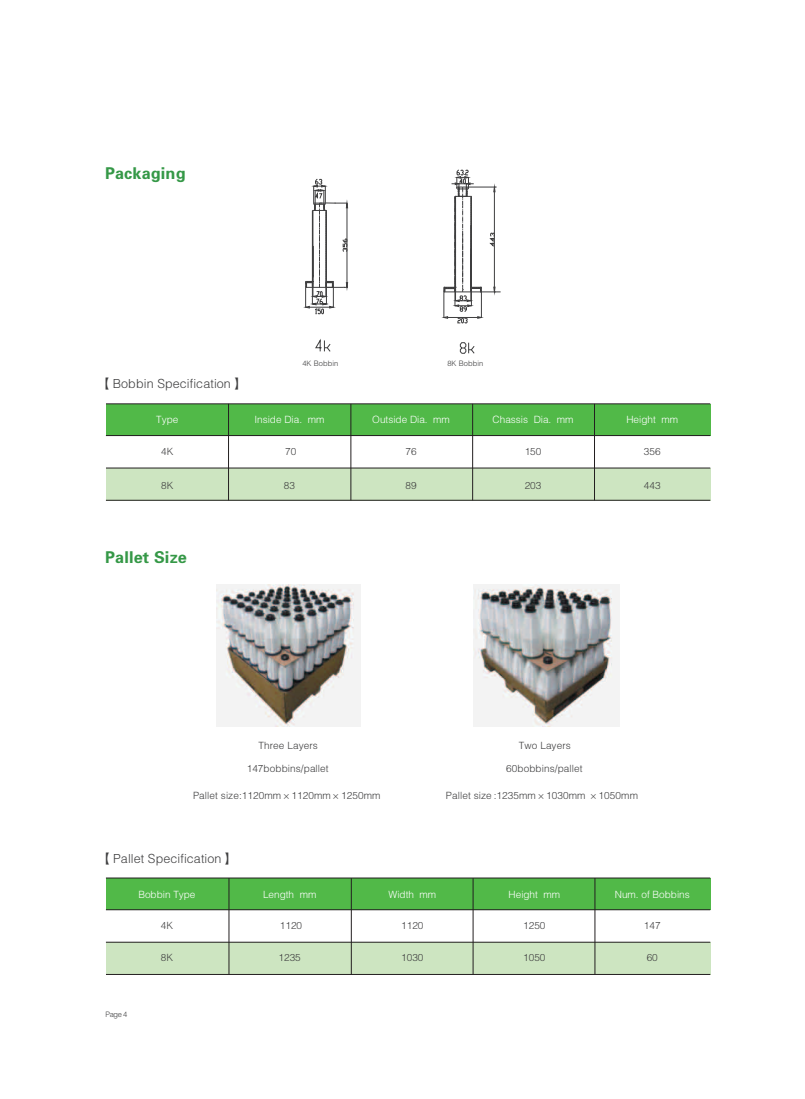
<style>
.page{position:relative;width:805px;height:1099px;background:#fff}
.page>*{position:absolute;margin:0;border:0;box-sizing:border-box;transform-origin:0 0}
.t1{font:16.25px "FZDHTJW GB1 0";letter-spacing:.01em;color:#359847}
.t2{font:12.5px "FZZDXJW GB1 0";letter-spacing:.01em;color:#3e3e3f}
.t3{font:10px "FZZDXJW GB1 0";letter-spacing:.01em;color:#3e3e3f}
.t4{font:10px "FZZDXJW GB1 0";color:#fff}
.t5{font:7.5px "FZZDXJW GB1 0";letter-spacing:.01em;color:#3e3e3f}
</style>
<div class="page">
<svg style="left:315px;top:339px;width:15px;height:13px"></svg>
<svg style="left:460px;top:342px;width:14px;height:12px"></svg>
<svg style="left:304px;top:179px;width:44px;height:135px"></svg>
<svg style="left:442px;top:170px;width:58px;height:153px"></svg>
<img style="left:216px;top:584px;width:144px;height:142px">
<img style="left:473px;top:584px;width:146px;height:142px">
<div style="left:106px;top:404px;width:604px;height:31px;background:#51b948"></div>
<div style="left:106px;top:468px;width:604px;height:32px;background:#cde5c1"></div>
<hr style="left:106px;top:403px;width:604px;height:1px;background:#231f20">
<hr style="left:106px;top:500px;width:604px;height:1px;background:#231f20">
<hr style="left:106px;top:435px;width:604px;height:1px;background:#231f20">
<hr style="left:106px;top:468px;width:604px;height:1px;background:#231f20">
<hr style="left:228px;top:404px;width:1px;height:96px;background:#231f20">
<hr style="left:350px;top:404px;width:1px;height:96px;background:#231f20">
<hr style="left:472px;top:404px;width:1px;height:96px;background:#231f20">
<hr style="left:594px;top:404px;width:1px;height:96px;background:#231f20">
<div style="left:106px;top:878px;width:604px;height:31px;background:#51b948"></div>
<div style="left:106px;top:942px;width:604px;height:32px;background:#cde5c1"></div>
<hr style="left:106px;top:877px;width:604px;height:1px;background:#231f20">
<hr style="left:106px;top:974px;width:604px;height:1px;background:#231f20">
<hr style="left:106px;top:909px;width:604px;height:1px;background:#231f20">
<hr style="left:106px;top:942px;width:604px;height:1px;background:#231f20">
<hr style="left:229px;top:878px;width:1px;height:96px;background:#231f20">
<hr style="left:351px;top:878px;width:1px;height:96px;background:#231f20">
<hr style="left:472px;top:878px;width:1px;height:96px;background:#231f20">
<hr style="left:594px;top:878px;width:1px;height:96px;background:#231f20">
<p class="t1" style="left:105px;top:165px;width:82px">Packaging</p>
<p class="t2" style="left:100px;top:377px;width:145px">【Bobbin Specification】</p>
<p class="t5" style="left:302px;top:360px;width:37px">4K Bobbin</p>
<p class="t5" style="left:447px;top:359px;width:37px">8K Bobbin</p>
<p class="t4" style="left:156px;top:414px;width:24px">Type</p>
<p class="t4" style="left:372px;top:414px;width:79px">Outside Dia. mm</p>
<p class="t4" style="left:492px;top:414px;width:82px">Chassis Dia. mm</p>
<p class="t4" style="left:626px;top:414px;width:53px">Height mm</p>
<p class="t3" style="left:643px;top:446px;width:18px">356</p>
<p class="t3" style="left:643px;top:480px;width:18px">443</p>
<p class="t4" style="left:254px;top:414px;width:71px">Inside Dia. mm</p>
<p class="t3" style="left:161px;top:446px;width:14px">4K</p>
<p class="t3" style="left:161px;top:480px;width:14px">8K</p>
<p class="t3" style="left:285px;top:446px;width:13px">70</p>
<p class="t3" style="left:284px;top:480px;width:13px">83</p>
<p class="t3" style="left:524px;top:446px;width:18px">150</p>
<p class="t3" style="left:524px;top:480px;width:18px">203</p>
<p class="t3" style="left:405px;top:446px;width:13px">76</p>
<p class="t3" style="left:405px;top:480px;width:13px">89</p>
<p class="t1" style="left:105px;top:549px;width:83px">Pallet Size</p>
<p class="t3" style="left:258px;top:739px;width:61px">Three Layers</p>
<p class="t3" style="left:246px;top:763px;width:83px">147bobbins/pallet</p>
<p class="t3" style="left:506px;top:763px;width:78px">60bobbins/pallet</p>
<p class="t3" style="left:193px;top:790px;width:189px">Pallet size:1120mm×1120mm×1250mm</p>
<p class="t3" style="left:446px;top:790px;width:193px">Pallet size :1235mm×1030mm ×1050mm</p>
<p class="t3" style="left:518px;top:739px;width:53px">Two Layers</p>
<p class="t2" style="left:100px;top:852px;width:135px">【Pallet Specification】</p>
<p class="t4" style="left:138px;top:889px;width:59px">Bobbin Type</p>
<p class="t4" style="left:388px;top:889px;width:49px">Width mm</p>
<p class="t4" style="left:508px;top:889px;width:53px">Height mm</p>
<p class="t4" style="left:614px;top:889px;width:76px">Num. of Bobbins</p>
<p class="t3" style="left:643px;top:920px;width:18px">147</p>
<p class="t3" style="left:646px;top:952px;width:13px">60</p>
<p class="t4" style="left:263px;top:889px;width:55px">Length mm</p>
<p class="t3" style="left:161px;top:920px;width:14px">4K</p>
<p class="t3" style="left:161px;top:952px;width:14px">8K</p>
<p class="t3" style="left:280px;top:920px;width:24px">1120</p>
<p class="t3" style="left:278px;top:952px;width:24px">1235</p>
<p class="t3" style="left:401px;top:920px;width:24px">1120</p>
<p class="t3" style="left:401px;top:952px;width:24px">1030</p>
<p class="t3" style="left:523px;top:920px;width:24px">1250</p>
<p class="t3" style="left:523px;top:952px;width:24px">1050</p>
<p class="t5" style="left:106px;top:1010px;width:23px">Page 4</p>
</div>
